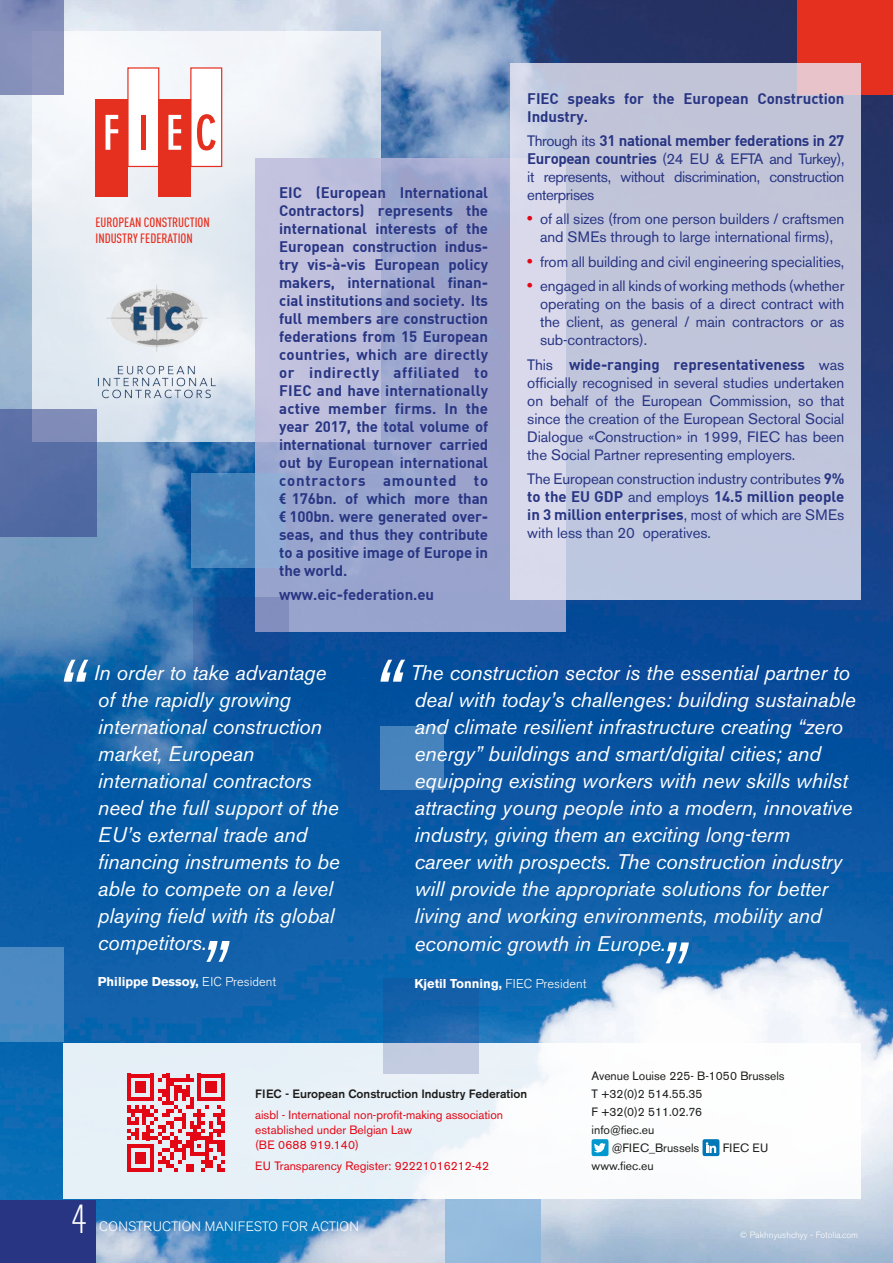
<style>
.page{position:relative;width:893px;height:1263px;background:#fff}
.page>*{position:absolute;margin:0;border:0;box-sizing:border-box;transform-origin:0 0}
.t1{font:italic 83.55px "Akzidenz Grotesk BE";color:#fff}
.t2{font:italic 79.5px "Akzidenz Grotesk BE";color:#fff}
.t3{font:300 condensed 40.5px "Akzidenz Grotesk BE";color:#fff}
.t4{font:italic 21px/27.2px "Akzidenz Grotesk BE";letter-spacing:-.005em;color:#fff}
.t5{font:700 15px/18px "DIN";letter-spacing:-.005em;color:#283583}
.t6{font:15px/18px "Akzidenz Grotesk BE";letter-spacing:-.005em;color:#283583;text-align:justify}
.t7{font:700 15px "DIN";letter-spacing:-.025em;color:#283583}
.t8{font:300 13.5px "Akzidenz Grotesk BE";letter-spacing:.01em;color:#fff}
.t9{font:500 13.35px/16px "DIN Cond";color:#e6301f}
.t10{font:700 12.75px "Akzidenz Grotesk BE";color:#fff}
.t11{font:12px/15px "Akzidenz Grotesk BE";color:#e30614}
.t12{font:12px "Akzidenz Grotesk BE";color:#1d1d1b}
.t13{font:500 12px "Akzidenz Grotesk BE";color:#1d1d1b}
.t14{font:300 9px "Akzidenz Grotesk BE";color:#fff}
.s1{font-family:"Myriad Pro";font-stretch:condensed;font-size:16.5px}
.s2{font-family:"Akzidenz Grotesk BE";font-weight:400}
.s3{font-family:"DIN";font-weight:700}
.s4{font-weight:500;font-size:16.5px;color:#e30614}
.s5{font-weight:300}
</style>
<div class="page">
<img style="left:0;top:0;width:893px;height:1263px">
<div style="left:797px;top:0;width:96px;height:95px;background:#e6301f"></div>
<svg style="left:32px;top:32px;width:348px;height:410px;fill:#e9eef4"></svg>
<svg style="left:255px;top:158px;width:311px;height:473px;background:#a6acd1"></svg>
<svg style="left:510px;top:63px;width:351px;height:537px;background:#c4c8dd"></svg>
<div style="left:380px;top:726px;width:64px;height:63px;background:#4784be"></div>
<div style="left:0;top:1200px;width:95px;height:63px;background:#283583"></div>
<div style="left:64px;top:1043px;width:797px;height:156px;background:linear-gradient(to right,#e0ecf5,#fff)"></div>
<div style="left:445px;top:1199px;width:96px;height:64px;background:#95bbdd"></div>
<svg style="left:0;top:409px;width:96px;height:128px;background:#5b71a7"></svg>
<div style="left:0;top:947px;width:64px;height:95px;background:#4d8bc4"></div>
<svg style="left:191px;top:474px;width:95px;height:94px;background:#5e8fc2"></svg>
<svg style="left:0;top:0;width:64px;height:95px;background:#868fba"></svg>
<svg style="left:383px;top:978px;width:95px;height:95px;background:#4d84bc"></svg>
<svg style="left:193px;top:597px;width:95px;height:96px;background:#22599f"></svg>
<div style="left:592px;top:1139px;width:16px;height:17px;background:#0098ce;border-radius:2px"></div>
<svg style="left:594px;top:1143px;width:12px;height:9px"></svg>
<div style="left:702px;top:1139px;width:17px;height:17px;background:#0077b6;border-radius:2px"></div>
<svg style="left:706px;top:1142px;width:10px;height:11px"></svg>
<svg style="left:127px;top:1074px;width:98px;height:98px;background:#e47983"></svg>
<div style="left:95px;top:99px;width:33px;height:98px;background:#e6301f"></div>
<div style="left:128px;top:68px;width:30px;height:98px;background:#fff"></div>
<div style="left:127px;top:67px;width:32px;height:100px;border:1px solid #e6301f"></div>
<div style="left:158px;top:99px;width:33px;height:98px;background:#e6301f"></div>
<div style="left:191px;top:68px;width:30px;height:98px;background:#fff"></div>
<div style="left:190px;top:67px;width:32px;height:100px;border:1px solid #e6301f"></div>
<div style="left:141px;top:115px;width:5px;height:35px;background:#e6301f"></div>
<svg style="left:168px;top:115px;width:13px;height:35px"></svg>
<svg style="left:197px;top:114px;width:19px;height:36px"></svg>
<svg style="left:106px;top:115px;width:12px;height:35px"></svg>
<img style="left:95px;top:283px;width:127px;height:126px">
<p class="t9" style="left:95px;top:214px;width:116px">EUROPEAN CONSTRUCTION<br>INDUSTRY FEDERATION</p>
<p class="t5" style="left:279px;top:183px;width:210px;text-align:justify">EIC (European International Contractors) represents the international interests of the European construction indus&shy;try vis-à-vis European policy makers, international finan&shy;cial institutions and society. Its full members are construction federations from 15 European countries, which are directly or indirectly affiliated to FIEC and have internationally active member firms. In the year 2017, the total volume of international turnover carried out by European international contractors amounted to <span class="s1">€</span> 176bn. of which more than <span class="s1">€</span> 100bn. were generated over&shy;seas, and thus they contribute to a positive image of Europe in the world.</p>
<p class="t5" style="left:279px;top:585px;width:156px">www.eic-federation.eu</p>
<p class="t5" style="left:527px;top:89px;width:319px">FIEC speaks for the European Construction<br>Industry.</p>
<p class="t7" style="left:527px;top:131px;width:319px"><span class="s2">Through its</span> 31 national member federations in 27</p>
<p class="t6" style="left:527px;top:150px;width:319px"><span class="s3">European countries</span> (24 EU &amp; EFTA and Turkey), it represents, without discrimination, construction enterprises</p>
<p class="t6" style="left:527px;top:210px;width:319px;text-align:center"><span class="s4">•</span> of all sizes (from one person builders / craftsmen and SMEs through to large international firms),</p>
<p class="t6" style="left:527px;top:253px;width:319px"><span class="s4">•</span> from all building and civil engineering specialities,</p>
<p class="t6" style="left:540px;top:277px;width:306px;text-indent:-13px"><span class="s4">•</span> engaged in all kinds of working methods (whether operating on the basis of a direct contract with the client, as general / main contractors or as sub-contractors).</p>
<p class="t5" style="left:527px;top:354px;width:319px"><span class="s2">This</span> wide-ranging representativeness <span class="s2">was</span></p>
<p class="t6" style="left:527px;top:373px;width:319px">officially recognised in several studies undertaken on behalf of the European Commission, so that since the creation of the European Sectoral Social Dialogue «Construction» in 1999, FIEC has been the Social Partner representing employers.</p>
<p class="t6" style="left:527px;top:470px;width:319px">The European construction industry contributes <span class="s3">9%</span></p>
<p class="t5" style="left:527px;top:487px;width:319px">to the EU GDP <span class="s2">and employs</span> 14.5 million people in 3 million enterprises<span class="s2">, most of which are SMEs</span></p>
<p class="t6" style="left:527px;top:524px;width:185px">with less than 20 operatives.</p>
<h1 class="t1" style="left:54px;top:639px;width:31px">“</h1>
<p class="t4" style="left:94px;top:659px;width:248px">In order to take advantage of the rapidly growing international construction market, European international contractors need the full support of the<br>EU’s external trade and financing instruments to be able to compete on a level playing field with its global competitors.</p>
<h2 class="t2" style="left:206px;top:874px;width:30px">„</h2>
<p class="t10" style="left:98px;top:974px;width:180px">Philippe Dessoy, <span class="s5">EIC President</span></p>
<h1 class="t1" style="left:370px;top:639px;width:31px">“</h1>
<p class="t4" style="left:410px;top:659px;width:447px">The construction sector is the essential partner to deal with today’s challenges: building sustainable and climate resilient infrastructure creating “zero energy” buildings and smart/digital cities; and equipping existing workers with new skills whilst attracting young people into a modern, innovative industry, giving them an exciting long-term<br>career with prospects. The construction industry will provide the appropriate solutions for better living and working environments, mobility and economic growth in Europe.</p>
<h2 class="t2" style="left:666px;top:875px;width:30px">„</h2>
<p class="t10" style="left:414px;top:976px;width:173px">Kjetil Tonning, <span class="s5">FIEC President</span></p>
<h3 class="t3" style="left:72px;top:1197px;width:16px">4</h3>
<p class="t13" style="left:255px;top:1086px;width:273px">FIEC - European Construction Industry Federation</p>
<p class="t11" style="left:255px;top:1107px;width:250px">aisbl - International non-profit-making association established under Belgian Law<br>(BE 0688 919.140)</p>
<p class="t11" style="left:255px;top:1158px;width:236px">EU Transparency Register: 92221016212-42</p>
<p class="t8" style="left:99px;top:1219px;width:261px">CONSTRUCTION MANIFESTO FOR ACTION</p>
<p class="t12" style="left:592px;top:1069px;width:195px">Avenue Louise 225- B-1050 Brussels</p>
<p class="t12" style="left:592px;top:1087px;width:112px">T +32(0)2 514.55.35</p>
<p class="t12" style="left:592px;top:1105px;width:112px">F +32(0)2 511.02.76</p>
<p class="t12" style="left:592px;top:1123px;width:64px">info@fiec.eu</p>
<p class="t12" style="left:612px;top:1141px;width:89px">@FIEC_Brussels</p>
<p class="t12" style="left:723px;top:1141px;width:47px">FIEC EU</p>
<p class="t12" style="left:592px;top:1159px;width:64px">www.fiec.eu</p>
<p class="t14" style="left:740px;top:1230px;width:120px">© Pakhnyushchyy - Fotolia.com</p>
</div>
